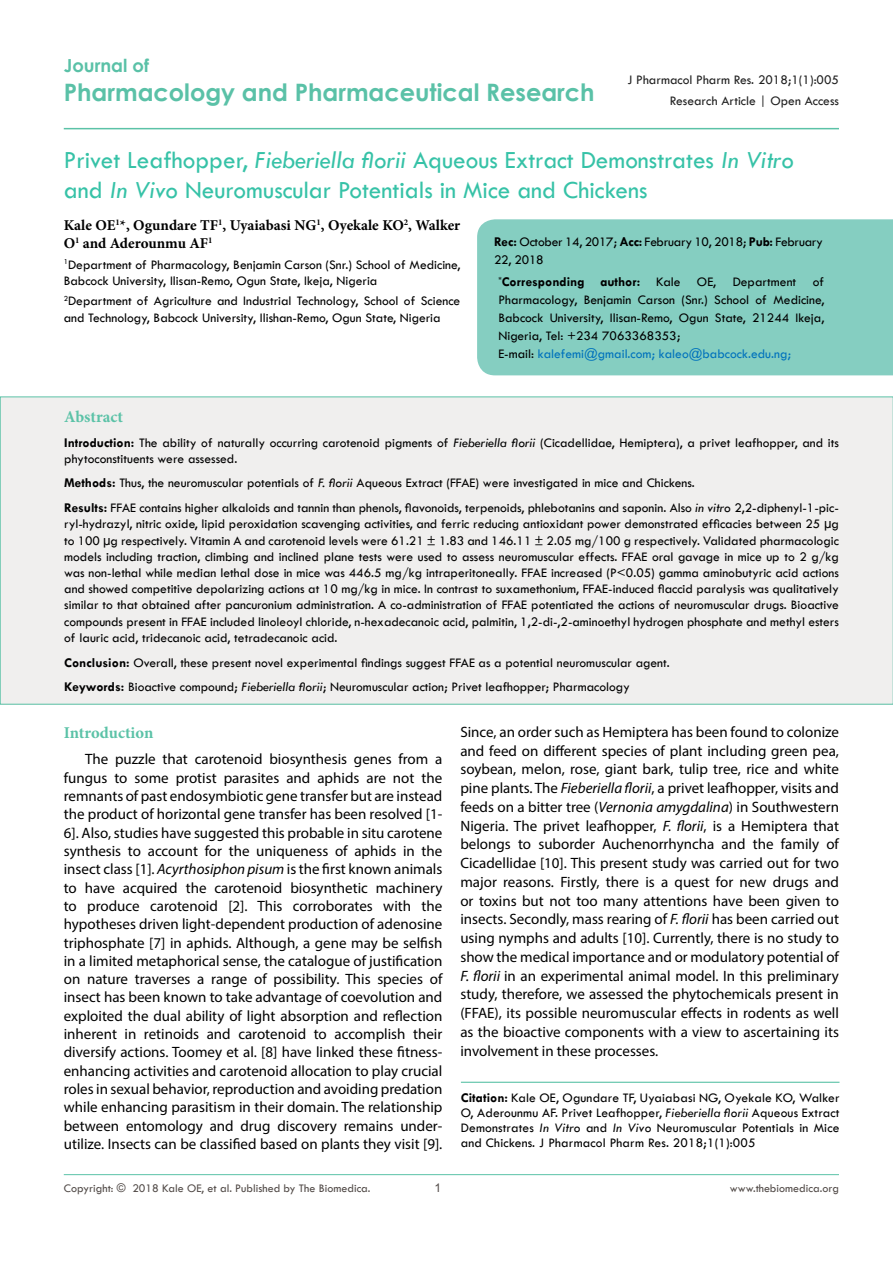
<style>
.page{position:relative;width:893px;height:1263px;background:#fff}
.page>*{position:absolute;margin:0;border:0;box-sizing:border-box;transform-origin:0 0}
.t1{font:25.5px/30px "Tw Cen";color:#36c2a7}
.t2{font:700 24px "Century Gothic";color:#5ac1a7}
.t3{font:700 18px "Century Gothic";color:#5ac1a7}
.t4{font:700 16.5px "Minion Pro";letter-spacing:-.005em;color:#5bc2a7}
.t5{font:15px/18.3px "Myriad Pro";color:#000;text-align:justify}
.t6{font:700 15px/18px "Minion Pro";color:#000}
.t7{font:13.5px/16.2px "Tw Cen";color:#000}
.t8{font:13.5px/20.4px "Tw Cen";color:#202020;text-align:right}
.t9{font:13.5px/18.1px "Tw Cen";letter-spacing:-.02em;color:#000}
.t10{font:12px "Tw Cen";color:#524b48}
.t11{font:12px "Arial";color:#524b48}
.s1{font-style:italic}
.s2{font-weight:700}
.s3{color:#0072bc}
</style>
<div class="page">
<hr style="left:64px;top:1174px;width:775px;height:1px;background:#5bc2a7">
<hr style="left:64px;top:128px;width:775px;height:1px;background:#5bc2a7">
<div style="left:0;top:397px;width:893px;height:307px;background:#f0efee"></div>
<div style="left:477px;top:219px;width:416px;height:156px;background:#85cec1"></div>
<hr style="left:461px;top:1082px;width:378px;height:1px;background:#5bc2a7">
<h3 class="t3" style="left:64px;top:52px;width:87px">Journal of</h3>
<h2 class="t2" style="left:64px;top:74px;width:532px">Pharmacology and Pharmaceutical Research</h2>
<p class="t8" style="left:627px;top:70px;width:213px">J Pharmacol Pharm Res. 2018;1(1):005<br>Research Article | Open Access</p>
<h1 class="t1" style="left:64px;top:145px;width:732px">Privet Leafhopper, <span class="s1">Fieberiella florii</span> Aqueous Extract Demonstrates <span class="s1">In Vitro </span>and <span class="s1">In Vivo</span> Neuromuscular Potentials in Mice and Chickens</h1>
<p class="t6" style="left:64px;top:216px;width:398px">Kale OE<sup>1</sup>*, Ogundare TF<sup>1</sup>, Uyaiabasi NG<sup>1</sup>, Oyekale KO<sup>2</sup>, Walker<br>O<sup>1</sup> and Aderounmu AF<sup>1</sup></p>
<p class="t7" style="left:64px;top:256px;width:398px"><sup>1</sup>Department of Pharmacology, Benjamin Carson (Snr.) School of Medicine,<br>Babcock University, Ilisan-Remo, Ogun State, Ikeja, Nigeria</p>
<p class="t7" style="left:64px;top:293px;width:398px"><sup>2</sup>Department of Agriculture and Industrial Technology, School of Science and Technology, Babcock University, Ilishan-Remo, Ogun State, Nigeria</p>
<p class="t9" style="left:494px;top:232px;width:330px"><span class="s2">Rec:</span> October 14, 2017; <span class="s2">Acc:</span> February 10, 2018; <span class="s2">Pub:</span> February<br>22, 2018</p>
<p class="t7" style="left:498px;top:273px;width:327px;line-height:18.1px"><sup>*</sup><span class="s2">Corresponding author:</span> Kale OE, Department of Pharmacology, Benjamin Carson (Snr.) School of Medicine, Babcock University, Ilisan-Remo, Ogun State, 21244 Ikeja, Nigeria, Tel: +234 7063368353;<br>E-mail: <span class="s3">kalefemi@gmail.com; kaleo@babcock.edu.ng;</span></p>
<p class="t4" style="left:64px;top:405px;width:60px">Abstract</p>
<p class="t7" style="left:64px;top:434px;width:776px"><span class="s2">Introduction:</span> The ability of naturally occurring carotenoid pigments of <span class="s1">Fieberiella florii</span> (Cicadellidae, Hemiptera), a privet leafhopper, and its phytoconstituents were assessed.</p>
<p class="t7" style="left:64px;top:471px;width:776px;line-height:24.8px"><span class="s2">Methods:</span> Thus, the neuromuscular potentials of <span class="s1">F. florii</span> Aqueous Extract (FFAE) were investigated in mice and Chickens.<br><span class="s2">Results:</span> FFAE contains higher alkaloids and tannin than phenols, flavonoids, terpenoids, phlebotanins and saponin. Also <span class="s1">in vitro</span> 2,2-diphenyl-1-pic-</p>
<p class="t7" style="left:64px;top:516px;width:776px;text-align:justify">ryl-hydrazyl, nitric oxide, lipid peroxidation scavenging activities, and ferric reducing antioxidant power demonstrated efficacies between 25 µg to 100 µg respectively. Vitamin A and carotenoid levels were 61.21 ± 1.83 and 146.11 ± 2.05 mg/100 g respectively. Validated pharmacologic models including traction, climbing and inclined plane tests were used to assess neuromuscular effects. FFAE oral gavage in mice up to 2 g/kg was non-lethal while median lethal dose in mice was 446.5 mg/kg intraperitoneally. FFAE increased (P&lt;0.05) gamma aminobutyric acid actions and showed competitive depolarizing actions at 10 mg/kg in mice. In contrast to suxamethonium, FFAE-induced flaccid paralysis was qualitatively similar to that obtained after pancuronium administration. A co-administration of FFAE potentiated the actions of neuromuscular drugs. Bioactive compounds present in FFAE included linoleoyl chloride, n-hexadecanoic acid, palmitin, 1,2-di-,2-aminoethyl hydrogen phosphate and methyl esters of lauric acid, tridecanoic acid, tetradecanoic acid.</p>
<p class="t7" style="left:64px;top:650px;width:607px;line-height:24.8px"><span class="s2">Conclusion:</span> Overall, these present novel experimental findings suggest FFAE as a potential neuromuscular agent.<br><span class="s2">Keywords:</span> Bioactive compound; <span class="s1">Fieberiella florii</span>; Neuromuscular action; Privet leafhopper; Pharmacology</p>
<p class="t4" style="left:64px;top:721px;width:91px">Introduction</p>
<p class="t5" style="left:64px;top:750px;width:380px;text-indent:21px">The puzzle that carotenoid biosynthesis genes from a fungus to some protist parasites and aphids are not the remnants of past endosymbiotic gene transfer but are instead the product of horizontal gene transfer has been resolved [1- 6]. Also, studies have suggested this probable in situ carotene synthesis to account for the uniqueness of aphids in the insect class [1]. <span class="s1">Acyrthosiphon pisum</span> is the first known animals to have acquired the carotenoid biosynthetic machinery to produce carotenoid [2]. This corroborates with the hypotheses driven light-dependent production of adenosine triphosphate [7] in aphids. Although, a gene may be selfish in a limited metaphorical sense, the catalogue of justification on nature traverses a range of possibility. This species of insect has been known to take advantage of coevolution and exploited the dual ability of light absorption and reflection inherent in retinoids and carotenoid to accomplish their diversify actions. Toomey et al. [8] have linked these fitness&shy;enhancing activities and carotenoid allocation to play crucial roles in sexual behavior, reproduction and avoiding predation while enhancing parasitism in their domain. The relationship between entomology and drug discovery remains under&shy;utilize. Insects can be classified based on plants they visit [9].</p>
<p class="t5" style="left:460px;top:722px;width:380px;line-height:18.8px">Since, an order such as Hemiptera has been found to colonize and feed on different species of plant including green pea, soybean, melon, rose, giant bark, tulip tree, rice and white pine plants. The <span class="s1">Fieberiella florii</span>, a privet leafhopper, visits and feeds on a bitter tree (<span class="s1">Vernonia amygdalina</span>) in Southwestern Nigeria. The privet leafhopper, <span class="s1">F. florii</span>, is a Hemiptera that belongs to suborder Auchenorrhyncha and the family of Cicadellidae [10]. This present study was carried out for two major reasons. Firstly, there is a quest for new drugs and or toxins but not too many attentions have been given to insects. Secondly, mass rearing of <span class="s1">F. florii</span> has been carried out using nymphs and adults [10]. Currently, there is no study to show the medical importance and or modulatory potential of <span class="s1">F. florii</span> in an experimental animal model. In this preliminary study, therefore, we assessed the phytochemicals present in (FFAE), its possible neuromuscular effects in rodents as well as the bioactive components with a view to ascertaining its involvement in these processes.</p>
<p class="t7" style="left:461px;top:1090px;width:380px;line-height:15px;text-align:justify"><span class="s2">Citation:</span> Kale OE, Ogundare TF, Uyaiabasi NG, Oyekale KO, Walker O, Aderounmu AF. Privet Leafhopper, <span class="s1">Fieberiella florii</span> Aqueous Extract Demonstrates <span class="s1">In Vitro</span> and <span class="s1">In Vivo</span> Neuromuscular Potentials in Mice and Chickens. J Pharmacol Pharm Res. 2018;1(1):005</p>
<p class="t10" style="left:64px;top:1181px;width:308px">Copyright: © 2018 Kale OE, et al. Published by The Biomedica.</p>
<p class="t11" style="left:434px;top:1180px;width:8px">1</p>
<p class="t10" style="left:730px;top:1181px;width:111px">www.thebiomedica.org</p>
</div>
